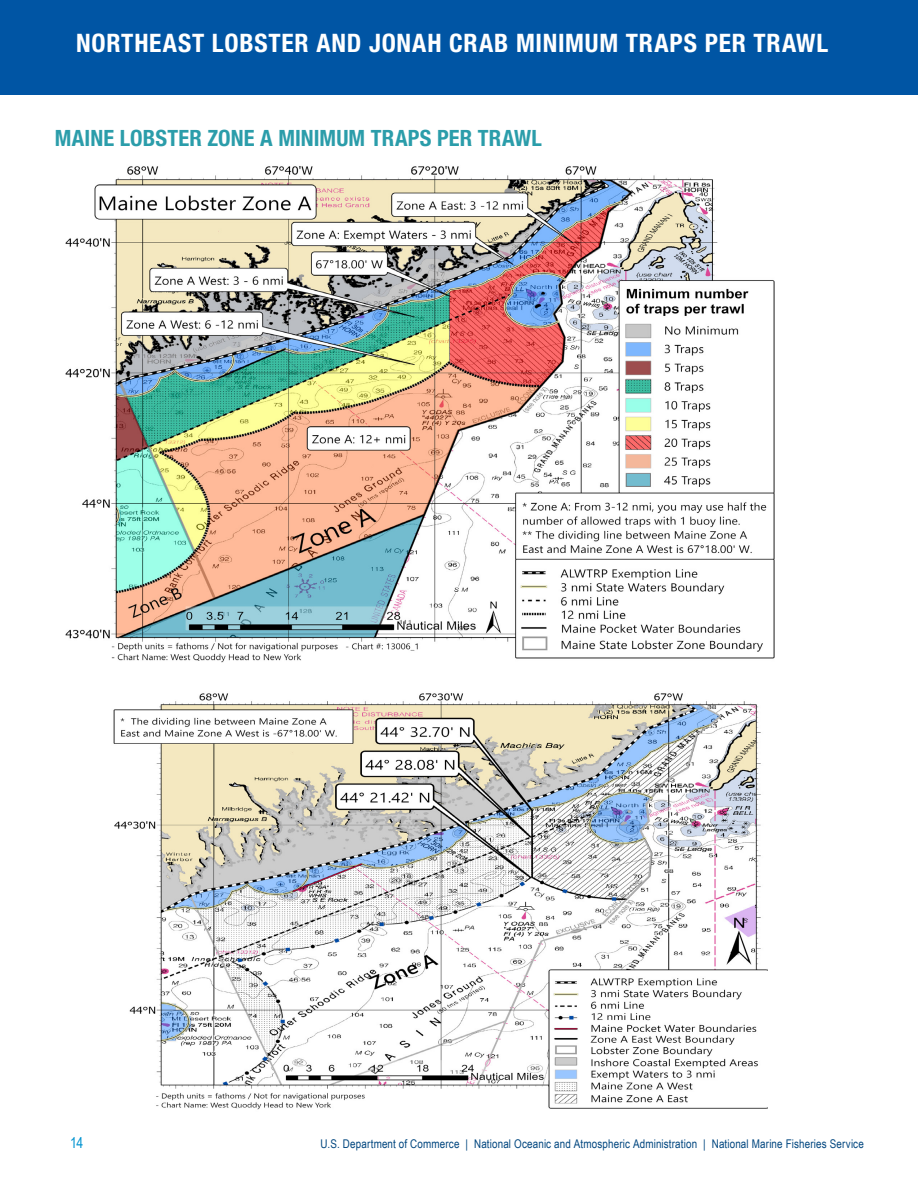
<style>
.page{position:relative;width:918px;height:1188px;background:#fff}
.page>*{position:absolute;margin:0;border:0;box-sizing:border-box;transform-origin:0 0}
.t1{font:700 condensed 25.5px "Helvetica Neue";letter-spacing:.03em;color:#fff}
.t2{font:700 condensed 22.5px "Helvetica Neue";letter-spacing:.005em;color:#2b9daa}
.t3{font:15px "Arial Narrow";color:#0093d0}
.t4{font:12px "Arial Narrow";letter-spacing:.01em;color:#00467f}
</style>
<div class="page">
<div style="left:0;top:0;width:918px;height:94px;background:#0055a4"></div>
<img style="left:65px;top:166px;width:710px;height:497px">
<img style="left:113px;top:693px;width:655px;height:417px">
<h1 class="t1" style="left:76px;top:27px;width:754px">NORTHEAST LOBSTER AND JONAH CRAB MINIMUM TRAPS PER TRAWL</h1>
<h2 class="t2" style="left:55px;top:125px;width:488px">MAINE LOBSTER ZONE A MINIMUM TRAPS PER TRAWL</h2>
<p class="t3" style="left:70px;top:1131px;width:15px">14</p>
<p class="t4" style="left:321px;top:1134px;width:545px">U.S. Department of Commerce | National Oceanic and Atmospheric Administration | National Marine Fisheries Service</p>
</div>
